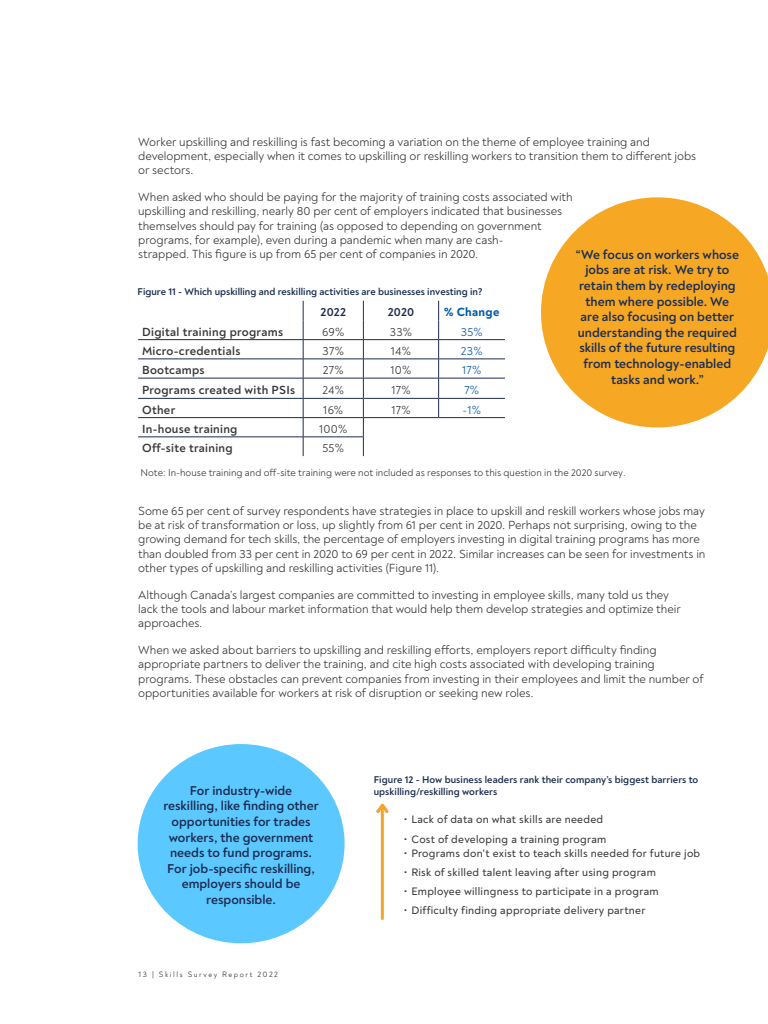
<style>
.page{position:relative;width:768px;height:1024px;background:#fff}
.page>*{position:absolute;margin:0;border:0;box-sizing:border-box;transform-origin:0 0}
.t1{font:700 13px/15.6px "Noah Text";color:#1b2e50;text-align:center}
.t2{font:700 13px/15.6px "Noah Text";color:#1d2b50;text-align:center}
.t3{font:12px/14.4px "Noah Text";letter-spacing:-.005em;color:#373738}
.t4{font:700 12px "Noah Text";letter-spacing:.025em;color:#373738}
.t5{font:12px "Noah Text";color:#005cab}
.t6{font:700 12px "Noah Text";letter-spacing:.025em;color:#1d2b50}
.t7{font:800 12px "Noah Text";letter-spacing:.025em;color:#005cab}
.t8{font:12px "Noah Text";color:#1954a1}
.t9{font:500 11px "Noah Text";letter-spacing:.025em;color:#373738}
.t10{font:700 10px/12px "Noah Text";color:#1b2e50}
.t11{font:10px "Noah Text";color:#373738}
.t12{font:8px "Noah Grotesque";letter-spacing:.2em;color:#373738}
</style>
<div class="page">
<hr style="left:138px;top:339px;width:165px;height:1px;background:#1d2b50">
<hr style="left:303px;top:339px;width:60px;height:1px;background:#1d2b50">
<hr style="left:363px;top:339px;width:76px;height:1px;background:#1d2b50">
<hr style="left:439px;top:339px;width:66px;height:1px;background:#1d2b50">
<hr style="left:138px;top:359px;width:165px;height:1px;background:#1d2b50">
<hr style="left:303px;top:359px;width:60px;height:1px;background:#1d2b50">
<hr style="left:363px;top:359px;width:76px;height:1px;background:#1d2b50">
<hr style="left:439px;top:359px;width:66px;height:1px;background:#1d2b50">
<hr style="left:138px;top:378px;width:165px;height:1px;background:#1d2b50">
<hr style="left:303px;top:378px;width:60px;height:1px;background:#1d2b50">
<hr style="left:363px;top:378px;width:76px;height:1px;background:#1d2b50">
<hr style="left:439px;top:378px;width:66px;height:1px;background:#1d2b50">
<svg style="left:438px;top:301px;width:1px;height:116px"></svg>
<hr style="left:138px;top:417px;width:165px;height:1px;background:#1d2b50">
<hr style="left:303px;top:417px;width:60px;height:1px;background:#1d2b50">
<hr style="left:363px;top:417px;width:76px;height:1px;background:#1d2b50">
<hr style="left:439px;top:417px;width:66px;height:1px;background:#1d2b50">
<hr style="left:138px;top:437px;width:165px;height:1px;background:#1d2b50">
<hr style="left:303px;top:437px;width:61px;height:1px;background:#1d2b50">
<svg style="left:303px;top:301px;width:1px;height:155px"></svg>
<svg style="left:363px;top:301px;width:1px;height:155px"></svg>
<hr style="left:138px;top:398px;width:165px;height:1px;background:#1d2b50">
<hr style="left:303px;top:398px;width:60px;height:1px;background:#1d2b50">
<hr style="left:363px;top:398px;width:76px;height:1px;background:#1d2b50">
<hr style="left:439px;top:398px;width:66px;height:1px;background:#1d2b50">
<img style="left:376px;top:803px;width:13px;height:117px">
<div style="left:138px;top:744px;width:207px;height:199px;background:#5bc9ff;border-radius:50%"></div>
<svg style="left:541px;top:197px;width:227px;height:230px;fill:#f6a724"></svg>
<p class="t3" style="left:138px;top:134px;width:560px">Worker upskilling and reskilling is fast becoming a variation on the theme of employee training and development, especially when it comes to upskilling or reskilling workers to transition them to different jobs or sectors.</p>
<p class="t3" style="left:138px;top:190px;width:436px">When asked who should be paying for the majority of training costs associated with upskilling and reskilling, nearly 80 per cent of employers indicated that businesses themselves should pay for training (as opposed to depending on government programs, for example), even during a pandemic when many are cash-<br>strapped. This figure is up from 65 per cent of companies in 2020.</p>
<p class="t1" style="left:576px;top:247px;width:165px">“We focus on workers whose jobs are at risk. We try to retain them by redeploying them where possible. We are also focusing on better understanding the required skills of the future resulting from technology-enabled tasks and work.”</p>
<p class="t10" style="left:138px;top:285px;width:347px">Figure 11 - Which upskilling and reskilling activities are businesses investing in?</p>
<p class="t6" style="left:321px;top:305px;width:27px">2022</p>
<p class="t6" style="left:388px;top:305px;width:28px">2020</p>
<p class="t7" style="left:444px;top:304px;width:57px">% Change</p>
<p class="t4" style="left:142px;top:324px;width:142px">Digital training programs</p>
<p class="t3" style="left:322px;top:324px;width:24px">69%</p>
<p class="t3" style="left:390px;top:324px;width:24px">33%</p>
<p class="t8" style="left:461px;top:324px;width:23px">35%</p>
<p class="t4" style="left:142px;top:343px;width:100px">Micro-credentials</p>
<p class="t3" style="left:323px;top:344px;width:23px">37%</p>
<p class="t3" style="left:391px;top:344px;width:22px">14%</p>
<p class="t5" style="left:461px;top:343px;width:23px">23%</p>
<p class="t4" style="left:142px;top:362px;width:64px">Bootcamps</p>
<p class="t3" style="left:323px;top:363px;width:22px">27%</p>
<p class="t3" style="left:390px;top:363px;width:22px">10%</p>
<p class="t5" style="left:462px;top:363px;width:21px">17%</p>
<p class="t4" style="left:142px;top:382px;width:154px">Programs created with PSIs</p>
<p class="t3" style="left:323px;top:383px;width:23px">24%</p>
<p class="t3" style="left:391px;top:383px;width:21px">17%</p>
<p class="t5" style="left:464px;top:382px;width:16px">7%</p>
<p class="t4" style="left:142px;top:402px;width:35px">Other</p>
<p class="t3" style="left:323px;top:402px;width:21px">16%</p>
<p class="t3" style="left:391px;top:402px;width:21px">17%</p>
<p class="t5" style="left:462px;top:402px;width:20px">-1%</p>
<p class="t4" style="left:142px;top:421px;width:97px">In-house training</p>
<p class="t3" style="left:319px;top:422px;width:30px">100%</p>
<p class="t4" style="left:142px;top:440px;width:92px">Off-site training</p>
<p class="t3" style="left:323px;top:441px;width:23px">55%</p>
<p class="t11" style="left:140px;top:467px;width:487px">Note: In-house training and off-site training were not included as responses to this question in the 2020 survey.</p>
<p class="t3" style="left:138px;top:503px;width:569px">Some 65 per cent of survey respondents have strategies in place to upskill and reskill workers whose jobs may be at risk of transformation or loss, up slightly from 61 per cent in 2020. Perhaps not surprising, owing to the growing demand for tech skills, the percentage of employers investing in digital training programs has more than doubled from 33 per cent in 2020 to 69 per cent in 2022. Similar increases can be seen for investments in other types of upskilling and reskilling activities (Figure 11).</p>
<p class="t3" style="left:138px;top:587px;width:544px">Although Canada’s largest companies are committed to investing in employee skills, many told us they lack the tools and labour market information that would help them develop strategies and optimize their approaches.</p>
<p class="t3" style="left:138px;top:643px;width:567px">When we asked about barriers to upskilling and reskilling efforts, employers report difficulty finding appropriate partners to deliver the training, and cite high costs associated with developing training programs. These obstacles can prevent companies from investing in their employees and limit the number of opportunities available for workers at risk of disruption or seeking new roles.</p>
<p class="t2" style="left:163px;top:783px;width:157px">For industry-wide reskilling, like finding other opportunities for trades workers, the government needs to fund programs.<br>For job-specific reskilling, employers should be responsible.</p>
<p class="t12" style="left:139px;top:970px;width:141px">13 | Skills Survey Report 2022</p>
<p class="t10" style="left:374px;top:774px;width:326px">Figure 12 - How business leaders rank their company’s biggest barriers to upskilling/reskilling workers</p>
<p class="t9" style="left:404px;top:813px;width:201px">• Lack of data on what skills are needed</p>
<p class="t9" style="left:404px;top:832px;width:204px">• Cost of developing a training program</p>
<p class="t9" style="left:404px;top:846px;width:298px">• Programs don't exist to teach skills needed for future job</p>
<p class="t9" style="left:404px;top:866px;width:254px">• Risk of skilled talent leaving after using program</p>
<p class="t9" style="left:404px;top:885px;width:257px">• Employee willingness to participate in a program</p>
<p class="t9" style="left:404px;top:904px;width:243px">• Difficulty finding appropriate delivery partner</p>
</div>
